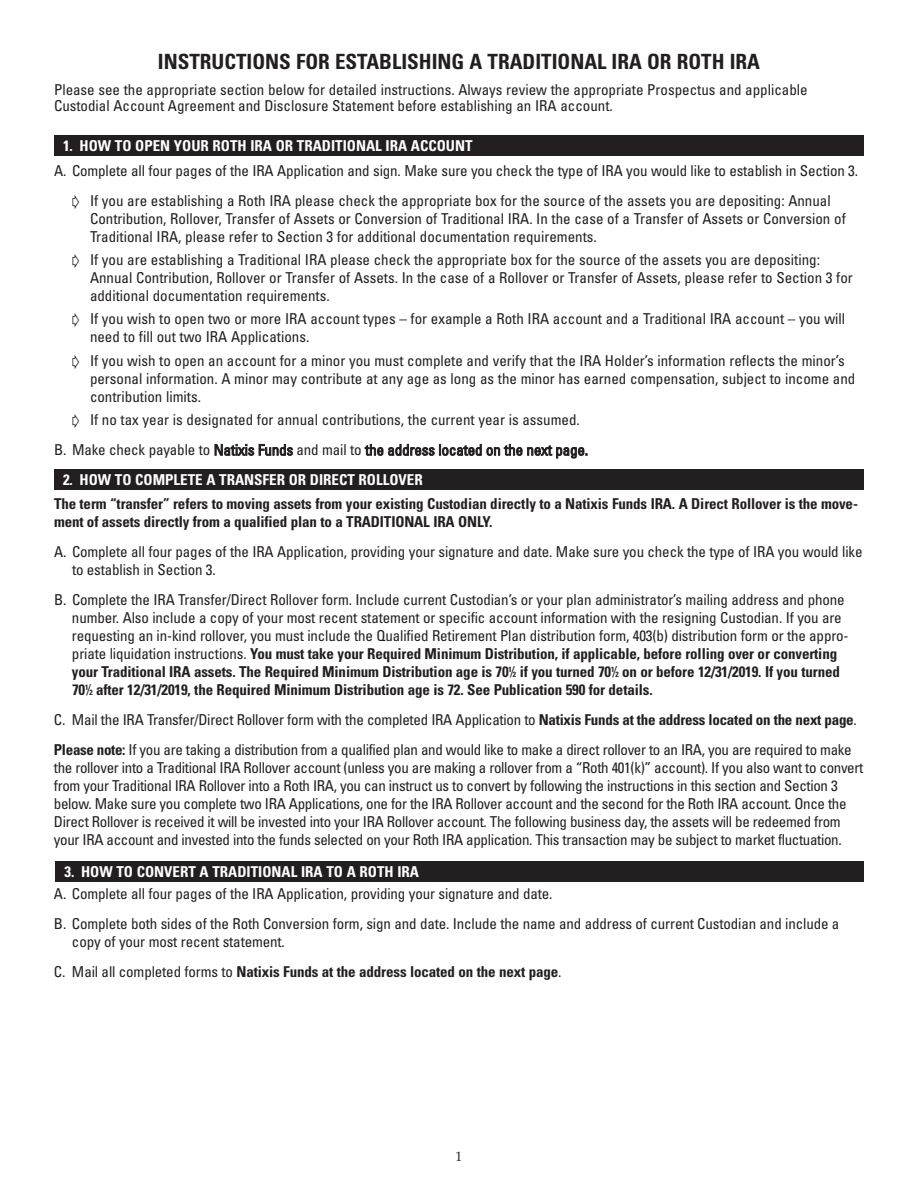
<style>
.page{position:relative;width:918px;height:1188px;background:#fff}
.page>*{position:absolute;margin:0;border:0;box-sizing:border-box;transform-origin:0 0}
.t1{font:700 condensed 21px "Univers";color:#231f20}
.t2{font:condensed 15px/18px "Univers";letter-spacing:-.01em;color:#231f20}
.t3{font:700 condensed 15px/18px "Univers";letter-spacing:-.01em;color:#231f20}
.t4{font:700 condensed 15px "Univers";color:#fff}
.t5{font:13.5px "Palatino";color:#231f20}
.s1{font-family:"Universal Newswith Comm Pi";font-stretch:normal}
.s2{font-weight:700}
.s3{font-weight:700;font-size:7.5px}
</style>
<div class="page">
<div style="left:54px;top:135px;width:810px;height:21px;background:#231f20"></div>
<div style="left:54px;top:470px;width:810px;height:20px;background:#231f20"></div>
<div style="left:56px;top:861px;width:808px;height:21px;background:#231f20"></div>
<h1 class="t1" style="left:158px;top:54px;width:604px">INSTRUCTIONS FOR ESTABLISHING A TRADITIONAL IRA OR ROTH IRA</h1>
<p class="t2" style="left:54px;top:82px;width:755px;line-height:16.5px">Please see the appropriate section below for detailed instructions. Always review the appropriate Prospectus and applicable<br>Custodial Account Agreement and Disclosure Statement before establishing an IRA account.</p>
<p class="t4" style="left:63px;top:140px;width:411px">1. HOW TO OPEN YOUR ROTH IRA OR TRADITIONAL IRA ACCOUNT</p>
<p class="t2" style="left:54px;top:163px;width:806px">A. Complete all four pages of the IRA Application and sign. Make sure you check the type of IRA you would like to establish in Section 3.</p>
<p class="t2" style="left:90px;top:193px;width:757px;text-indent:-18px"><span class="s1">-</span> If you are establishing a Roth IRA please check the appropriate box for the source of the assets you are depositing: Annual<br>Contribution, Rollover, Transfer of Assets or Conversion of Traditional IRA. In the case of a Transfer of Assets or Conversion of<br>Traditional IRA, please refer to Section 3 for additional documentation requirements.</p>
<p class="t2" style="left:90px;top:252px;width:764px;text-indent:-18px"><span class="s1">-</span> If you are establishing a Traditional IRA please check the appropriate box for the source of the assets you are depositing:<br>Annual Contribution, Rollover or Transfer of Assets. In the case of a Rollover or Transfer of Assets, please refer to Section 3 for additional documentation requirements.</p>
<p class="t2" style="left:90px;top:311px;width:757px;text-indent:-18px"><span class="s1">-</span> If you wish to open two or more IRA account types – for example a Roth IRA account and a Traditional IRA account – you will need to fill out two IRA Applications.</p>
<p class="t2" style="left:90px;top:353px;width:767px;text-indent:-18px"><span class="s1">-</span> If you wish to open an account for a minor you must complete and verify that the IRA Holder’s information reflects the minor’s personal information. A minor may contribute at any age as long as the minor has earned compensation, subject to income and contribution limits.</p>
<p class="t2" style="left:54px;top:406px;width:536px;line-height:30px;text-indent:18px"><span class="s1">-</span> If no tax year is designated for annual contributions, the current year is assumed.<br>B. Make check payable to Natixis Funds and mail to the address located on the next page.</p>
<p class="t4" style="left:63px;top:474px;width:361px">2. HOW TO COMPLETE A TRANSFER OR DIRECT ROLLOVER</p>
<p class="t3" style="left:54px;top:496px;width:806px">The term “transfer” refers to moving assets from your existing Custodian directly to a Natixis Funds IRA. A Direct Rollover is the move&shy;ment of assets directly from a qualified plan to a TRADITIONAL IRA ONLY.</p>
<p class="t2" style="left:72px;top:544px;width:792px;text-indent:-18px">A. Complete all four pages of the IRA Application, providing your signature and date. Make sure you check the type of IRA you would like to establish in Section 3.</p>
<p class="t2" style="left:72px;top:592px;width:778px;text-indent:-18px">B. Complete the IRA Transfer/Direct Rollover form. Include current Custodian’s or your plan administrator’s mailing address and phone number. Also include a copy of your most recent statement or specific account information with the resigning Custodian. If you are requesting an in-kind rollover, you must include the Qualified Retirement Plan distribution form, 403(b) distribution form or the appro&shy;priate liquidation instructions. <span class="s2">You must take your Required Minimum Distribution, if applicable, before rolling over or converting your Traditional IRA assets. The Required Minimum Distribution age is 70</span><sup>1</sup><span class="s2">⁄</span><span class="s3">2</span> <span class="s2">if you turned 70</span><sup>1</sup><span class="s2">⁄</span><span class="s3">2</span> <span class="s2">on or before 12/31/2019. If you turned 70</span><sup>1</sup><span class="s2">⁄</span><span class="s3">2</span> <span class="s2">after 12/31/2019, the Required Minimum Distribution age is 72. See Publication 590 for details.</span></p>
<p class="t2" style="left:54px;top:706px;width:804px;line-height:30px">C. Mail the IRA Transfer/Direct Rollover form with the completed IRA Application to <span class="s2">Natixis Funds at the address located on the next page</span>.<br><span class="s2">Please note:</span> If you are taking a distribution from a qualified plan and would like to make a direct rollover to an IRA, you are required to make</p>
<p class="t2" style="left:54px;top:760px;width:811px">the rollover into a Traditional IRA Rollover account (unless you are making a rollover from a “Roth 401(k)” account). If you also want to convert from your Traditional IRA Rollover into a Roth IRA, you can instruct us to convert by following the instructions in this section and Section 3 below. Make sure you complete two IRA Applications, one for the IRA Rollover account and the second for the Roth IRA account. Once the Direct Rollover is received it will be invested into your IRA Rollover account. The following business day, the assets will be redeemed from your IRA account and invested into the funds selected on your Roth IRA application. This transaction may be subject to market fluctuation.</p>
<p class="t4" style="left:64px;top:866px;width:356px">3. HOW TO CONVERT A TRADITIONAL IRA TO A ROTH IRA</p>
<p class="t2" style="left:54px;top:880px;width:787px;line-height:30px">A. Complete all four pages of the IRA Application, providing your signature and date.<br>B. Complete both sides of the Roth Conversion form, sign and date. Include the name and address of current Custodian and include a</p>
<p class="t2" style="left:54px;top:928px;width:509px;line-height:30px;text-indent:18px">copy of your most recent statement.<br>C. Mail all completed forms to <span class="s2">Natixis Funds at the address located on the next page</span>.</p>
<p class="t5" style="left:456px;top:1152px;width:8px">1</p>
</div>
